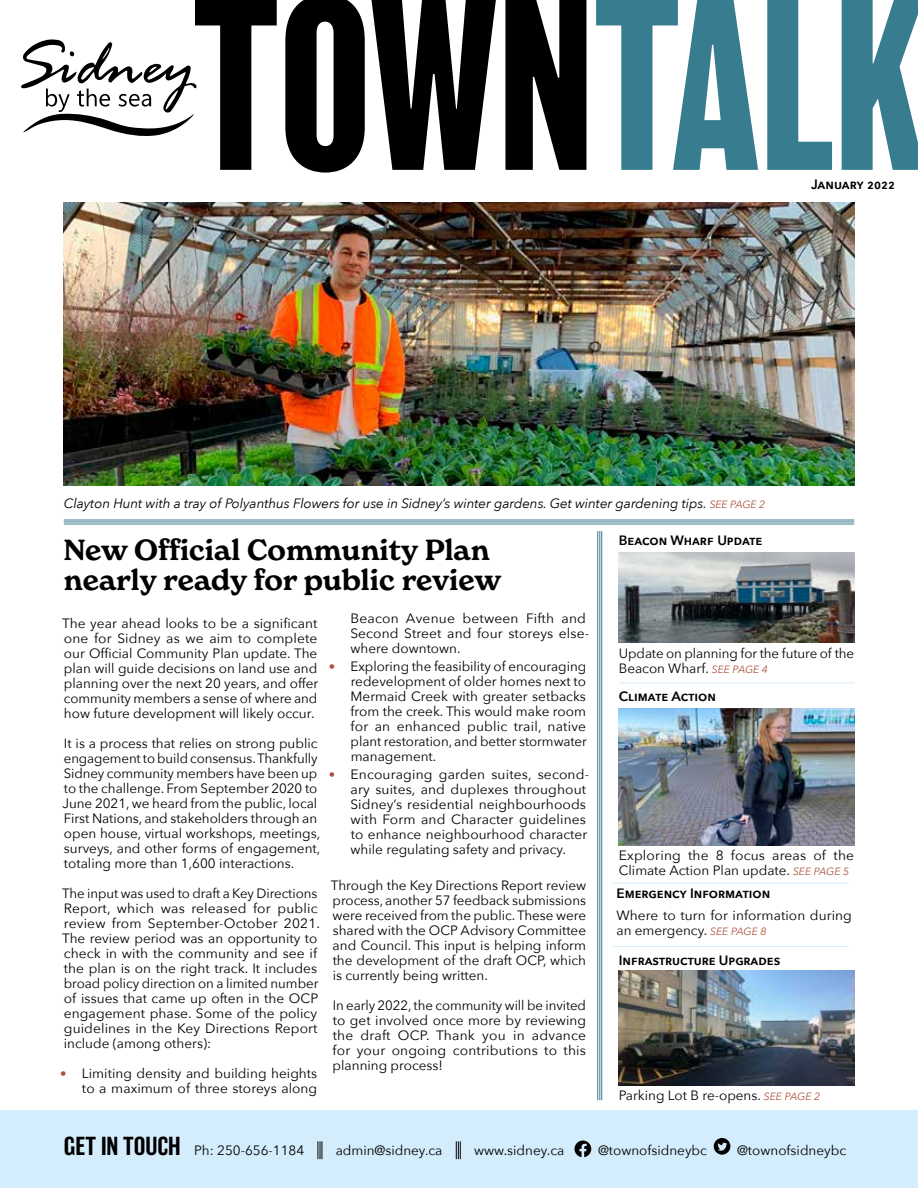
<style>
.page{position:relative;width:918px;height:1188px;background:#fff}
.page>*{position:absolute;margin:0;border:0;box-sizing:border-box;transform-origin:0 0}
.t1{font:600 28.5px/30px "New Spirit";color:#000}
.t2{font:13.5px/15px "Avenir Next";color:#000}
.t3{font:italic 13.5px "Avenir Next";letter-spacing:-.005em;color:#000}
.t4{font:600 13.5px "Avenir Next";letter-spacing:.01em;color:#000}
.t5{font:600 13.5px "Avenir Next";letter-spacing:.03em;color:#000}
.s1{font-size:10.5px;color:#ad523a}
.s2{font-size:12.75px;color:#ad523a}
.s3{font-style:italic;font-size:10.5px;color:#ad523a}
.s4{font-family:"Balboa";font-weight:500;font-size:24px}
</style>
<div class="page">
<svg style="left:596px;top:0;width:322px;height:170px;fill:#377c8f"></svg>
<svg style="left:195px;top:0;width:391px;height:173px;fill:#000"></svg>
<svg style="left:21px;top:39px;width:175px;height:97px"></svg>
<div style="left:0;top:1110px;width:918px;height:78px;background:#d4edfc"></div>
<hr style="left:64px;top:520px;width:790px;height:1px;background:#377c8f">
<hr style="left:64px;top:522px;width:790px;height:1px;background:#377c8f">
<hr style="left:64px;top:524px;width:790px;height:1px;background:#377c8f">
<hr style="left:601px;top:531px;width:1px;height:569px;background:#377c8f">
<hr style="left:600px;top:531px;width:1px;height:569px;background:#377c8f">
<hr style="left:597px;top:531px;width:1px;height:569px;background:#377c8f">
<svg style="left:318px;top:1141px;width:5px;height:18px"></svg>
<svg style="left:456px;top:1141px;width:5px;height:18px"></svg>
<svg style="left:575px;top:1141px;width:16px;height:16px"></svg>
<svg style="left:714px;top:1138px;width:16px;height:17px"></svg>
<img style="left:64px;top:202px;width:790px;height:284px">
<img style="left:619px;top:708px;width:235px;height:137px">
<img style="left:619px;top:971px;width:235px;height:114px">
<img style="left:619px;top:553px;width:235px;height:90px">
<hr style="left:619px;top:682px;width:235px;height:1px;background:#d4edfc">
<hr style="left:613px;top:946px;width:236px;height:1px;background:#d4edfc">
<hr style="left:613px;top:883px;width:236px;height:1px;background:#d4edfc">
<p class="t4" style="left:811px;top:173px;width:85px">January 2022</p>
<p class="t3" style="left:64px;top:492px;width:703px">Clayton Hunt with a tray of Polyanthus Flowers for use in Sidney’s winter gardens. Get winter gardening tips. <span class="s1">SEE PAGE 2</span></p>
<h1 class="t1" style="left:63px;top:535px;width:440px">New Official Community Plan nearly ready for public review</h1>
<p class="t2" style="left:62px;top:615px;width:258px;text-align:justify">The year ahead looks to be a significant one for Sidney as we aim to complete our Official Community Plan update. The plan will guide decisions on land use and planning over the next 20 years, and offer community members a sense of where and how future development will likely occur.</p>
<p class="t2" style="left:62px;top:735px;width:259px">It is a process that relies on strong public engagement to build consensus. Thankfully Sidney community members have been up to the challenge. From September 2020 to June 2021, we heard from the public, local First Nations, and stakeholders through an open house, virtual workshops, meetings, surveys, and other forms of engagement, totaling more than 1,600 interactions.</p>
<p class="t2" style="left:62px;top:885px;width:259px">The input was used to draft a Key Directions Report, which was released for public review from September-October 2021.<br>The review period was an opportunity to check in with the community and see if the plan is on the right track. It includes broad policy direction on a limited number of issues that came up often in the OCP engagement phase. Some of the policy guidelines in the Key Directions Report include (among others):</p>
<p class="t2" style="left:60px;top:1065px;width:259px;text-align:right"><span class="s2">•</span> Limiting density and building heights to a maximum of three storeys along</p>
<p class="t2" style="left:350px;top:610px;width:240px">Beacon Avenue between Fifth and<br>Second Street and four storeys else&shy;where downtown.</p>
<p class="t2" style="left:351px;top:658px;width:238px;text-align:justify;text-indent:-22px"><span class="s2">•</span> Exploring the feasibility of encouraging redevelopment of older homes next to Mermaid Creek with greater setbacks from the creek. This would make room for an enhanced public trail, native plant restoration, and better stormwater management.</p>
<p class="t2" style="left:350px;top:766px;width:240px;text-indent:-22px"><span class="s2">•</span> Encouraging garden suites, second&shy;ary suites, and duplexes throughout Sidney’s residential neighbourhoods with Form and Character guidelines to enhance neighbourhood character while regulating safety and privacy.</p>
<p class="t2" style="left:331px;top:877px;width:257px;text-align:justify">Through the Key Directions Report review process, another 57 feedback submissions were received from the public. These were shared with the OCP Advisory Committee and Council. This input is helping inform the development of the draft OCP, which is currently being written.</p>
<p class="t2" style="left:333px;top:997px;width:255px;text-align:justify">In early 2022, the community will be invited to get involved once more by reviewing the draft OCP. Thank you in advance for your ongoing contributions to this planning process!</p>
<p class="t4" style="left:619px;top:529px;width:145px">Beacon Wharf Update</p>
<p class="t2" style="left:619px;top:645px;width:237px">Update on planning for the future of the<br>Beacon Wharf. <span class="s3">SEE PAGE 4</span></p>
<p class="t4" style="left:619px;top:685px;width:99px">Climate Action</p>
<p class="t2" style="left:619px;top:847px;width:237px">Exploring the 8 focus areas of the<br>Climate Action Plan update. <span class="s3">SEE PAGE 5</span></p>
<p class="t4" style="left:616px;top:882px;width:155px">Emergency Information</p>
<p class="t2" style="left:616px;top:907px;width:237px">Where to turn for information during an emergency. <span class="s3">SEE PAGE 8</span></p>
<p class="t5" style="left:619px;top:949px;width:163px">Infrastructure Upgrades</p>
<p class="t2" style="left:619px;top:1087px;width:203px">Parking Lot B re-opens. <span class="s3">SEE PAGE 2</span></p>
<p class="t2" style="left:64px;top:1142px;width:242px"><span class="s4">GET IN TOUCH</span> Ph: 250-656-1184</p>
<p class="t2" style="left:336px;top:1142px;width:108px">admin@sidney.ca</p>
<p class="t2" style="left:474px;top:1142px;width:92px">www.sidney.ca</p>
<p class="t2" style="left:598px;top:1142px;width:110px">@townofsidneybc</p>
<p class="t2" style="left:737px;top:1142px;width:110px">@townofsidneybc</p>
</div>
